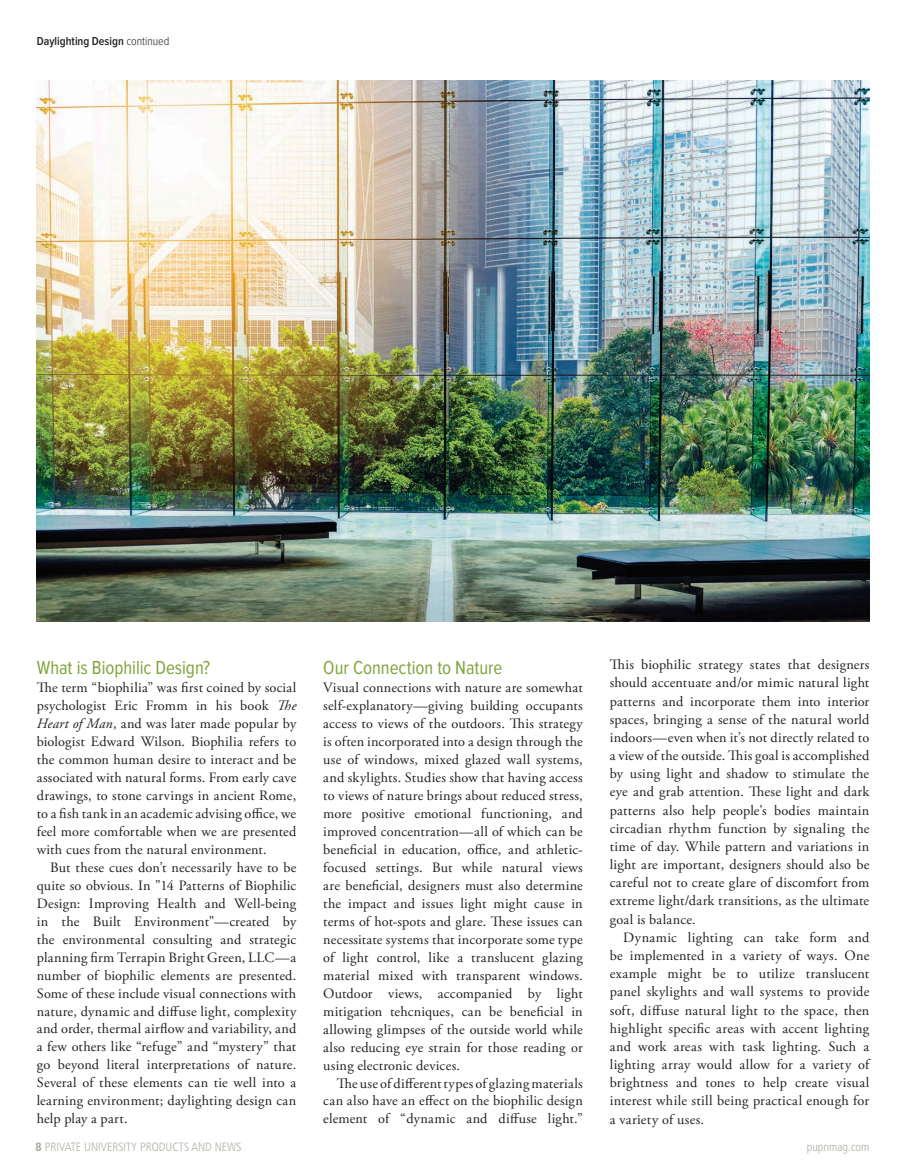
<style>
.page{position:relative;width:905px;height:1175px;background:#fff}
.page>*{position:absolute;margin:0;border:0;box-sizing:border-box;transform-origin:0 0}
.t1{font:19.5px "Proxima Nova Cond";letter-spacing:-.005em;color:#7ea43c}
.t2{font:14.25px/18px "Adobe Garamond Pro";letter-spacing:.015em;color:#231f20;text-align:justify}
.t3{font:300 condensed 12px "Frutiger LT Std";color:#b0aea5}
.t4{font:600 12px "Proxima Nova Cond";color:#231f20}
.s1{font-weight:300}
.s2{font-style:italic}
.s3{font-weight:900}
</style>
<div class="page">
<img style="left:37px;top:81px;width:832px;height:541px">
<p class="t4" style="left:37px;top:36px;width:134px">Daylighting Design <span class="s1">continued</span></p>
<h1 class="t1" style="left:37px;top:659px;width:175px">What is Biophilic Design?</h1>
<p class="t2" style="left:37px;top:679px;width:261px">The term “biophilia” was first coined by social psychologist Eric Fromm in his book <span class="s2">The Heart of Man</span>, and was later made popular by biologist Edward Wilson. Biophilia refers to the common human desire to interact and be associated with natural forms. From early cave drawings, to stone carvings in ancient Rome, to a fish tank in an academic advising office, we feel more comfortable when we are presented with cues from the natural environment.</p>
<p class="t2" style="left:37px;top:858px;width:261px;text-indent:14px">But these cues don’t necessarily have to be quite so obvious. In "14 Patterns of Biophilic Design: Improving Health and Well-being in the Built Environment"<span class="s2">—</span>created by the environmental consulting and strategic planning firm Terrapin Bright Green, LLC<span class="s2">—</span>a number of biophilic elements are presented.<br>Some of these include visual connections with nature, dynamic and diffuse light, complexity and order, thermal airflow and variability, and a few others like “refuge” and “mystery” that go beyond literal interpretations of nature.<br>Several of these elements can tie well into a learning environment; daylighting design can help play a part.</p>
<h1 class="t1" style="left:323px;top:659px;width:181px">Our Connection to Nature</h1>
<p class="t2" style="left:323px;top:679px;width:261px">Visual connections with nature are somewhat self-explanatory<span class="s2">—</span>giving building occupants access to views of the outdoors. This strategy is often incorporated into a design through the use of windows, mixed glazed wall systems, and skylights. Studies show that having access to views of nature brings about reduced stress, more positive emotional functioning, and improved concentration—all of which can be beneficial in education, office, and athletic&shy;focused settings. But while natural views are beneficial, designers must also determine the impact and issues light might cause in terms of hot-spots and glare. These issues can necessitate systems that incorporate some type of light control, like a translucent glazing material mixed with transparent windows.<br>Outdoor views, accompanied by light mitigation tehcniques, can be beneficial in allowing glimpses of the outside world while also reducing eye strain for those reading or using electronic devices.</p>
<p class="t2" style="left:323px;top:1074px;width:261px;text-indent:13px">The use of different types of glazing materials can also have an effect on the biophilic design element of “dynamic and diffuse light.”</p>
<p class="t2" style="left:609px;top:656px;width:261px">This biophilic strategy states that designers should accentuate and/or mimic natural light patterns and incorporate them into interior spaces, bringing a sense of the natural world indoors—even when it’s not directly related to a view of the outside. This goal is accomplished by using light and shadow to stimulate the eye and grab attention. These light and dark patterns also help people's bodies maintain circadian rhythm function by signaling the time of day. While pattern and variations in light are important, designers should also be careful not to create glare of discomfort from extreme light/dark transitions, as the ultimate goal is balance.</p>
<p class="t2" style="left:609px;top:928px;width:261px;text-indent:13px">Dynamic lighting can take form and be implemented in a variety of ways. One example might be to utilize translucent panel skylights and wall systems to provide soft, diffuse natural light to the space, then highlight specific areas with accent lighting and work areas with task lighting. Such a lighting array would allow for a variety of brightness and tones to help create visual interest while still being practical enough for a variety of uses.</p>
<p class="t3" style="left:36px;top:1140px;width:207px"><span class="s3">8</span> PRIVATE UNIVERSITY PRODUCTS AND NEWS</p>
<p class="t3" style="left:806px;top:1140px;width:64px">pupnmag.com</p>
</div>
